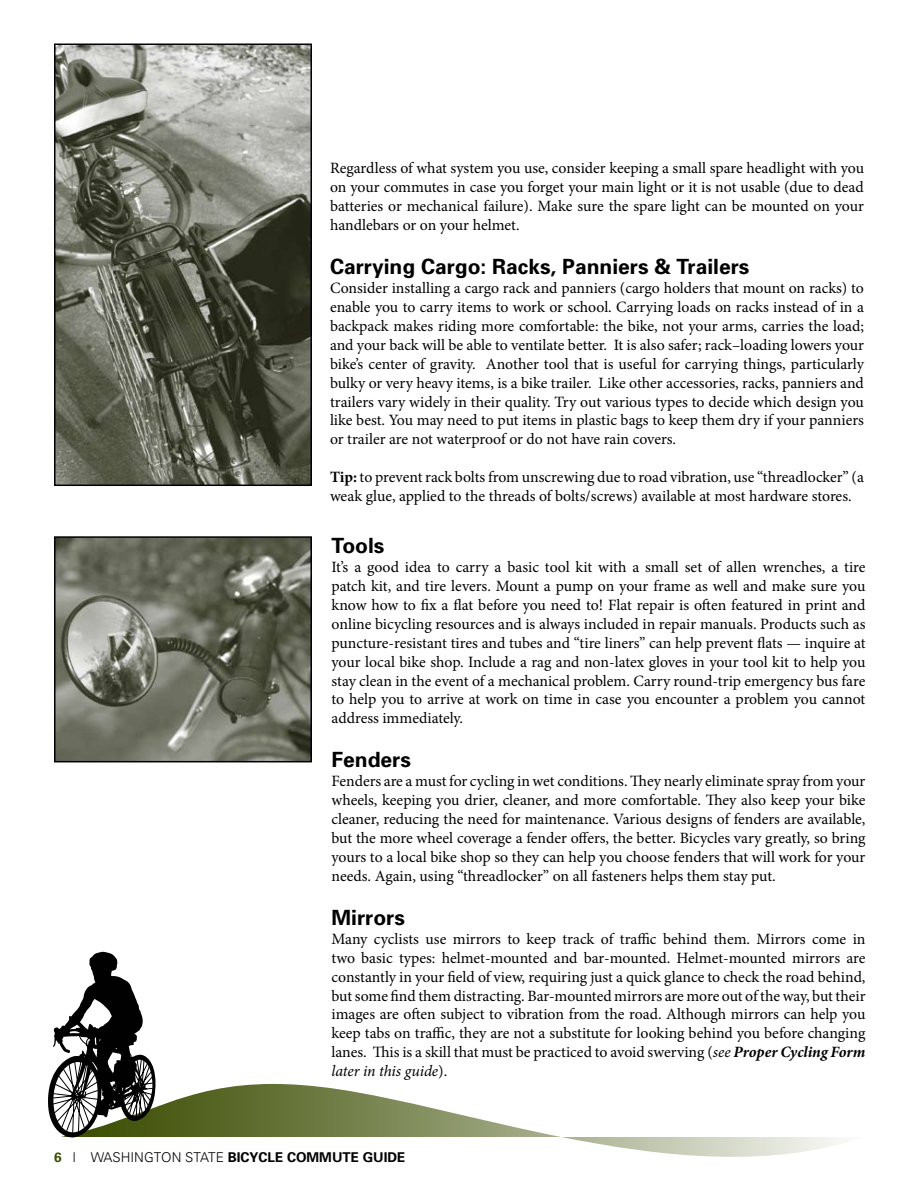
<style>
.page{position:relative;width:918px;height:1188px;background:#fff}
.page>*{position:absolute;margin:0;border:0;box-sizing:border-box;transform-origin:0 0}
.t1{font:700 21px "Univers";color:#000}
.t2{font:15.75px/18.9px "Minion Pro";letter-spacing:-.005em;color:#000;text-align:justify}
.t3{font:700 13.5px "Univers";color:#000}
.s1{font-weight:700}
.s2{font-style:italic}
.s3{font-weight:700;font-style:italic}
.s4{color:#3a4c00}
.s5{font-weight:300}
</style>
<div class="page">
<svg style="left:69px;top:1084px;width:773px;height:73px"></svg>
<svg style="left:48px;top:952px;width:107px;height:185px"></svg>
<img style="left:57px;top:539px;width:252px;height:220px">
<div style="left:54px;top:536px;width:258px;height:226px;border:2px solid #000"></div>
<img style="left:57px;top:47px;width:252px;height:436px">
<div style="left:54px;top:44px;width:258px;height:442px;border:2px solid #000"></div>
<p class="t2" style="left:330px;top:159px;width:536px">Regardless of what system you use, consider keeping a small spare headlight with you on your commutes in case you forget your main light or it is not usable (due to dead batteries or mechanical failure). Make sure the spare light can be mounted on your handlebars or on your helmet.</p>
<h1 class="t1" style="left:330px;top:253px;width:421px">Carrying Cargo: Racks, Panniers &amp; Trailers</h1>
<p class="t2" style="left:330px;top:279px;width:536px">Consider installing a cargo rack and panniers (cargo holders that mount on racks) to enable you to carry items to work or school. Carrying loads on racks instead of in a backpack makes riding more comfortable: the bike, not your arms, carries the load; and your back will be able to ventilate better. It is also safer; rack–loading lowers your bike’s center of gravity. Another tool that is useful for carrying things, particularly bulky or very heavy items, is a bike trailer. Like other accessories, racks, panniers and trailers vary widely in their quality. Try out various types to decide which design you like best. You may need to put items in plastic bags to keep them dry if your panniers or trailer are not waterproof or do not have rain covers.</p>
<p class="t2" style="left:330px;top:468px;width:535px"><span class="s1">Tip:</span> to prevent rack bolts from unscrewing due to road vibration, use “threadlocker” (a weak glue, applied to the threads of bolts/screws) available at most hardware stores.</p>
<h1 class="t1" style="left:332px;top:532px;width:54px">Tools</h1>
<p class="t2" style="left:332px;top:558px;width:536px">It’s a good idea to carry a basic tool kit with a small set of allen wrenches, a tire patch kit, and tire levers. Mount a pump on your frame as well and make sure you know how to fix a flat before you need to! Flat repair is often featured in print and online bicycling resources and is always included in repair manuals. Products such as puncture-resistant tires and tubes and “tire liners” can help prevent flats — inquire at your local bike shop. Include a rag and non-latex gloves in your tool kit to help you stay clean in the event of a mechanical problem. Carry round-trip emergency bus fare to help you to arrive at work on time in case you encounter a problem you cannot address immediately.</p>
<h1 class="t1" style="left:332px;top:747px;width:81px">Fenders</h1>
<p class="t2" style="left:332px;top:772px;width:536px">Fenders are a must for cycling in wet conditions. They nearly eliminate spray from your wheels, keeping you drier, cleaner, and more comfortable. They also keep your bike cleaner, reducing the need for maintenance. Various designs of fenders are available, but the more wheel coverage a fender offers, the better. Bicycles vary greatly, so bring yours to a local bike shop so they can help you choose fenders that will work for your needs. Again, using “threadlocker” on all fasteners helps them stay put.</p>
<h1 class="t1" style="left:332px;top:904px;width:75px">Mirrors</h1>
<p class="t2" style="left:332px;top:929px;width:536px">Many cyclists use mirrors to keep track of traffic behind them. Mirrors come in two basic types: helmet-mounted and bar-mounted. Helmet-mounted mirrors are constantly in your field of view, requiring just a quick glance to check the road behind, but some find them distracting. Bar-mounted mirrors are more out of the way, but their images are often subject to vibration from the road. Although mirrors can help you keep tabs on traffic, they are not a substitute for looking behind you before changing lanes. This is a skill that must be practiced to avoid swerving (<span class="s2">see</span> <span class="s3">Proper Cycling Form </span><span class="s2">later in this guide</span>).</p>
<p class="t3" style="left:54px;top:1149px;width:353px"><span class="s4">6</span> <span class="s5">| WASHINGTON STATE</span> BICYCLE COMMUTE GUIDE</p>
</div>
